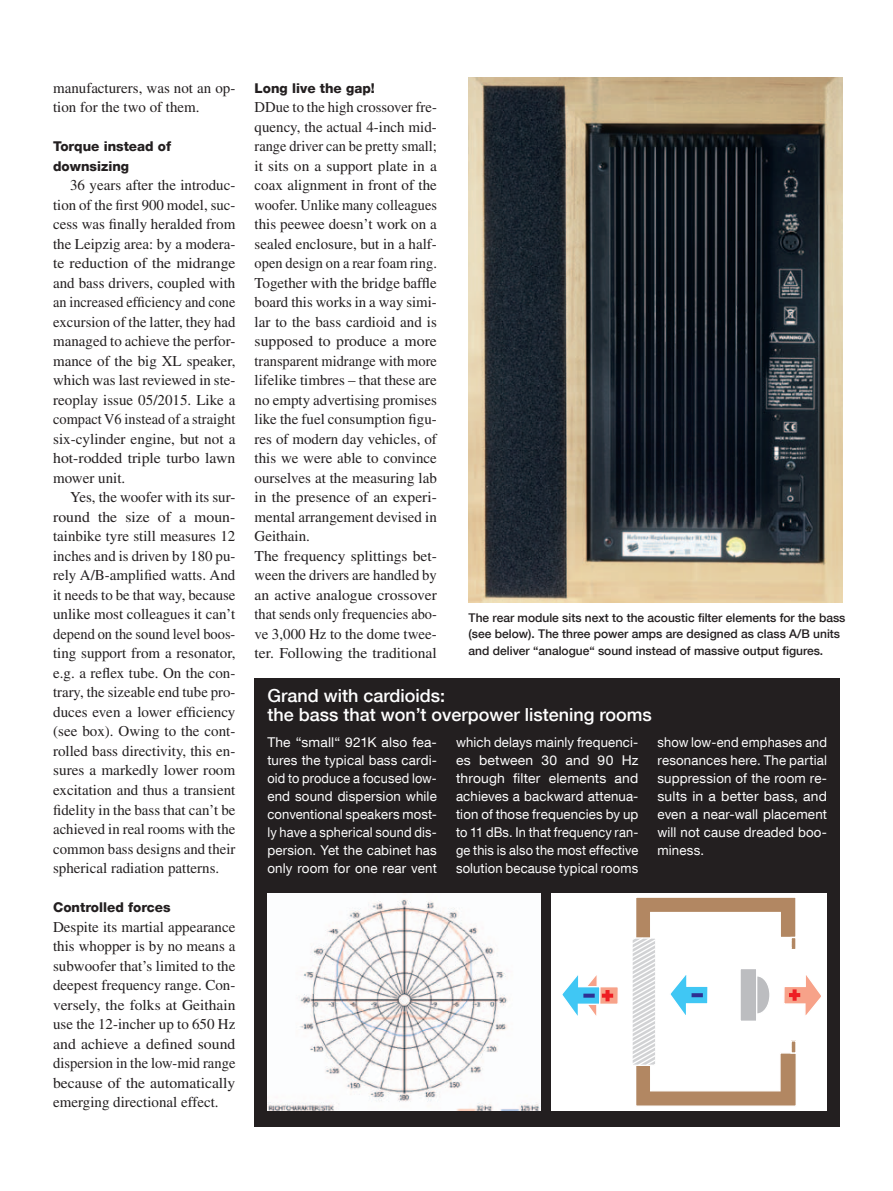
<style>
.page{position:relative;width:893px;height:1191px;background:#fff}
.page>*{position:absolute;margin:0;border:0;box-sizing:border-box;transform-origin:0 0}
._020_Kastenhead{font:500 18px "Helvetica Neue LT Com";color:#fff}
._007a_Body_0mm{font:15px/19.5px "Times LT Std";color:#231f20;text-align:justify}
._006_Body_4mm{font:15px/19.5px "Times LT Std";color:#231f20;text-align:justify}
._024_Kastentext{font:13.5px/18px "Helvetica Neue LT Com";letter-spacing:.01em;color:#fff;text-align:justify}
._024_Kastentext-2{font:13.5px/18px "Helvetica Neue LT Com";letter-spacing:.01em;color:#fff;text-align:justify;scale:.95 1}
._007_Zwiti{font:800 13.5px/19.5px "Helvetica Neue LT Com";color:#231f20}
._010_Bu{font:500 12px/16.5px "Helvetica Neue LT Com";color:#231f20}
</style>
<div class="page">
<div style="left:255px;top:678px;width:585px;height:448px;background:#231f20"></div>
<img style="left:268px;top:893px;width:272px;height:217px">
<div style="left:551px;top:893px;width:275px;height:217px;background:#fff"></div>
<svg style="left:632px;top:897px;width:189px;height:209px"></svg>
<svg style="left:562px;top:975px;width:56px;height:41px"></svg>
<svg style="left:583px;top:993px;width:12px;height:4px"></svg>
<img style="left:469px;top:77px;width:374px;height:525px">
<p class="_007a_Body_0mm" style="left:53px;top:78px;width:184px">manufacturers, was not an op&shy;tion for the two of them.</p>
<p class="_007_Zwiti" style="left:53px;top:137px;width:120px">Torque instead of downsizing</p>
<p class="_006_Body_4mm" style="left:53px;top:175px;width:184px;text-indent:17px">36 years after the introduc&shy;tion of the first 900 model, suc&shy;cess was finally heralded from the Leipzig area: by a modera&shy;te reduction of the midrange and bass drivers, coupled with an increased efficiency and cone excursion of the latter, they had managed to achieve the perfor&shy;mance of the big XL speaker, which was last reviewed in ste&shy;reoplay issue 05/2015. Like a compact V6 instead of a straight six-cylinder engine, but not a hot-rodded triple turbo lawn mower unit.</p>
<p class="_006_Body_4mm" style="left:53px;top:487px;width:184px;text-indent:17px">Yes, the woofer with its sur&shy;round the size of a moun&shy;tainbike tyre still measures 12 inches and is driven by 180 pu&shy;rely A/B-amplified watts. And it needs to be that way, because unlike most colleagues it can’t depend on the sound level boos&shy;ting support from a resonator, e.g. a reflex tube. On the con&shy;trary, the sizeable end tube pro&shy;duces even a lower efficiency (see box). Owing to the cont&shy;rolled bass directivity, this en&shy;sures a markedly lower room excitation and thus a transient fidelity in the bass that can’t be achieved in real rooms with the common bass designs and their spherical radiation patterns.</p>
<p class="_007_Zwiti" style="left:53px;top:897px;width:119px">Controlled forces</p>
<p class="_007a_Body_0mm" style="left:53px;top:916px;width:184px">Despite its martial appearance this whopper is by no means a subwoofer that’s limited to the deepest frequency range. Con&shy;versely, the folks at Geithain use the 12-incher up to 650 Hz and achieve a defined sound dispersion in the low-mid range because of the automatically emerging directional effect.</p>
<p class="_007_Zwiti" style="left:255px;top:78px;width:122px">Long live the gap!</p>
<p class="_007a_Body_0mm" style="left:255px;top:97px;width:184px">DDue to the high crossover fre&shy;quency, the actual 4-inch mid&shy;range driver can be pretty small; it sits on a support plate in a coax alignment in front of the woofer. Unlike many colleagues this peewee doesn’t work on a sealed enclosure, but in a half&shy;open design on a rear foam ring.<br>Together with the bridge baffle board this works in a way simi&shy;lar to the bass cardioid and is supposed to produce a more transparent midrange with more lifelike timbres – that these are no empty advertising promises like the fuel consumption figu&shy;res of modern day vehicles, of this we were able to convince ourselves at the measuring lab in the presence of an experi&shy;mental arrangement devised in Geithain.</p>
<p class="_007a_Body_0mm" style="left:255px;top:546px;width:184px">The frequency splittings bet&shy;ween the drivers are handled by an active analogue crossover that sends only frequencies abo&shy;ve 3,000 Hz to the dome twee&shy;ter. Following the traditional</p>
<p class="_010_Bu" style="left:469px;top:609px;width:378px">The rear module sits next to the acoustic filter elements for the bass (see below). The three power amps are designed as class A/B units and deliver “analogue“ sound instead of massive output figures.</p>
<p class="_020_Kastenhead" style="left:267px;top:684px;width:179px">Grand with cardioids:</p>
<p class="_020_Kastenhead" style="left:267px;top:704px;width:386px">the bass that won’t overpower listening rooms</p>
<p class="_024_Kastentext" style="left:267px;top:733px;width:171px">The “small“ 921K also fea&shy;tures the typical bass cardi&shy;oid to produce a focused low&shy;end sound dispersion while conventional speakers most&shy;ly have a spherical sound dis&shy;persion. Yet the cabinet has only room for one rear vent</p>
<p class="_024_Kastentext" style="left:456px;top:733px;width:184px">which delays mainly frequenci&shy;es between 30 and 90 Hz through filter elements and achieves a backward attenua&shy;tion of those frequencies by up to 11 dBs. In that frequency ran&shy;ge this is also the most effective solution because typical rooms</p>
<p class="_024_Kastentext-2" style="left:657px;top:733px;width:180px">show low-end emphases and resonances here. The partial suppression of the room re&shy;sults in a better bass, and even a near-wall placement will not cause dreaded boo&shy;miness.</p>
</div>
